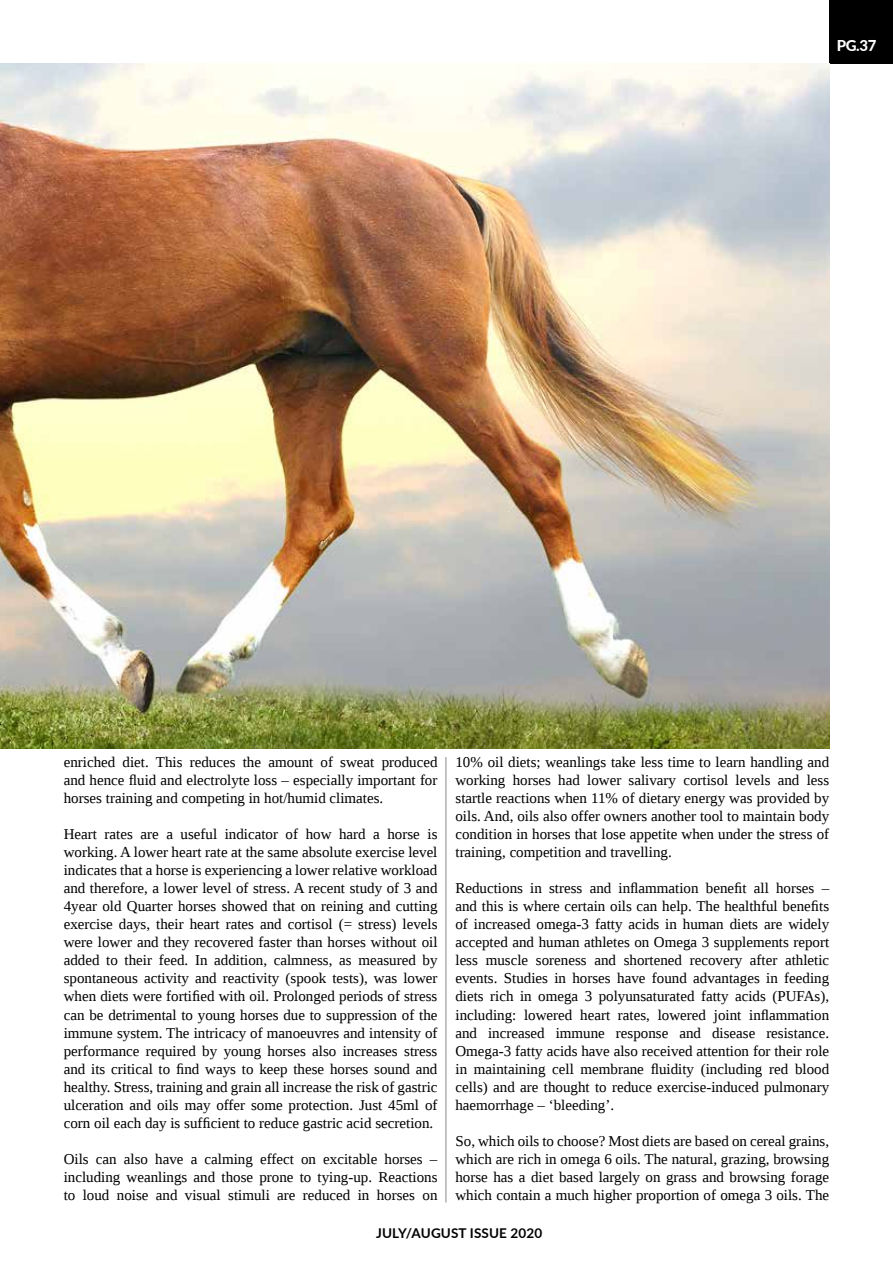
<style>
.page{position:relative;width:893px;height:1263px;background:#fff}
.page>*{position:absolute;margin:0;border:0;box-sizing:border-box;transform-origin:0 0}
.t1{font:15px/18px "Liberation Serif";color:#000;text-align:justify}
.t2{font:800 15px "Lato";color:#fff}
.t3{font:700 13.5px "Lato";letter-spacing:.01em;color:#000}
</style>
<div class="page">
<div style="left:829px;top:0;width:64px;height:64px;background:#000"></div>
<img style="left:0;top:64px;width:829px;height:684px">
<hr style="left:445px;top:757px;width:1px;height:445px;background:#939598">
<p class="t2" style="left:837px;top:35px;width:41px">PG.37</p>
<p class="t1" style="left:64px;top:753px;width:375px">enriched diet. This reduces the amount of sweat produced and hence fluid and electrolyte loss – especially important for horses training and competing in hot/humid climates.</p>
<p class="t1" style="left:64px;top:825px;width:375px">Heart rates are a useful indicator of how hard a horse is working. A lower heart rate at the same absolute exercise level indicates that a horse is experiencing a lower relative workload and therefore, a lower level of stress. A recent study of 3 and 4year old Quarter horses showed that on reining and cutting exercise days, their heart rates and cortisol (= stress) levels were lower and they recovered faster than horses without oil added to their feed. In addition, calmness, as measured by spontaneous activity and reactivity (spook tests), was lower when diets were fortified with oil. Prolonged periods of stress can be detrimental to young horses due to suppression of the immune system. The intricacy of manoeuvres and intensity of performance required by young horses also increases stress and its critical to find ways to keep these horses sound and healthy. Stress, training and grain all increase the risk of gastric ulceration and oils may offer some protection. Just 45ml of corn oil each day is sufficient to reduce gastric acid secretion.</p>
<p class="t1" style="left:64px;top:1149px;width:375px">Oils can also have a calming effect on excitable horses – including weanlings and those prone to tying-up. Reactions to loud noise and visual stimuli are reduced in horses on</p>
<p class="t1" style="left:455px;top:753px;width:375px">10% oil diets; weanlings take less time to learn handling and working horses had lower salivary cortisol levels and less startle reactions when 11% of dietary energy was provided by oils. And, oils also offer owners another tool to maintain body condition in horses that lose appetite when under the stress of training, competition and travelling.</p>
<p class="t1" style="left:455px;top:879px;width:375px">Reductions in stress and inflammation benefit all horses – and this is where certain oils can help. The healthful benefits of increased omega-3 fatty acids in human diets are widely accepted and human athletes on Omega 3 supplements report less muscle soreness and shortened recovery after athletic events. Studies in horses have found advantages in feeding diets rich in omega 3 polyunsaturated fatty acids (PUFAs), including: lowered heart rates, lowered joint inflammation and increased immune response and disease resistance.<br>Omega-3 fatty acids have also received attention for their role in maintaining cell membrane fluidity (including red blood cells) and are thought to reduce exercise-induced pulmonary haemorrhage – ‘bleeding’.</p>
<p class="t1" style="left:455px;top:1131px;width:375px">So, which oils to choose? Most diets are based on cereal grains, which are rich in omega 6 oils. The natural, grazing, browsing horse has a diet based largely on grass and browsing forage which contain a much higher proportion of omega 3 oils. The</p>
<p class="t3" style="left:376px;top:1223px;width:168px">JULY/AUGUST ISSUE 2020</p>
</div>
